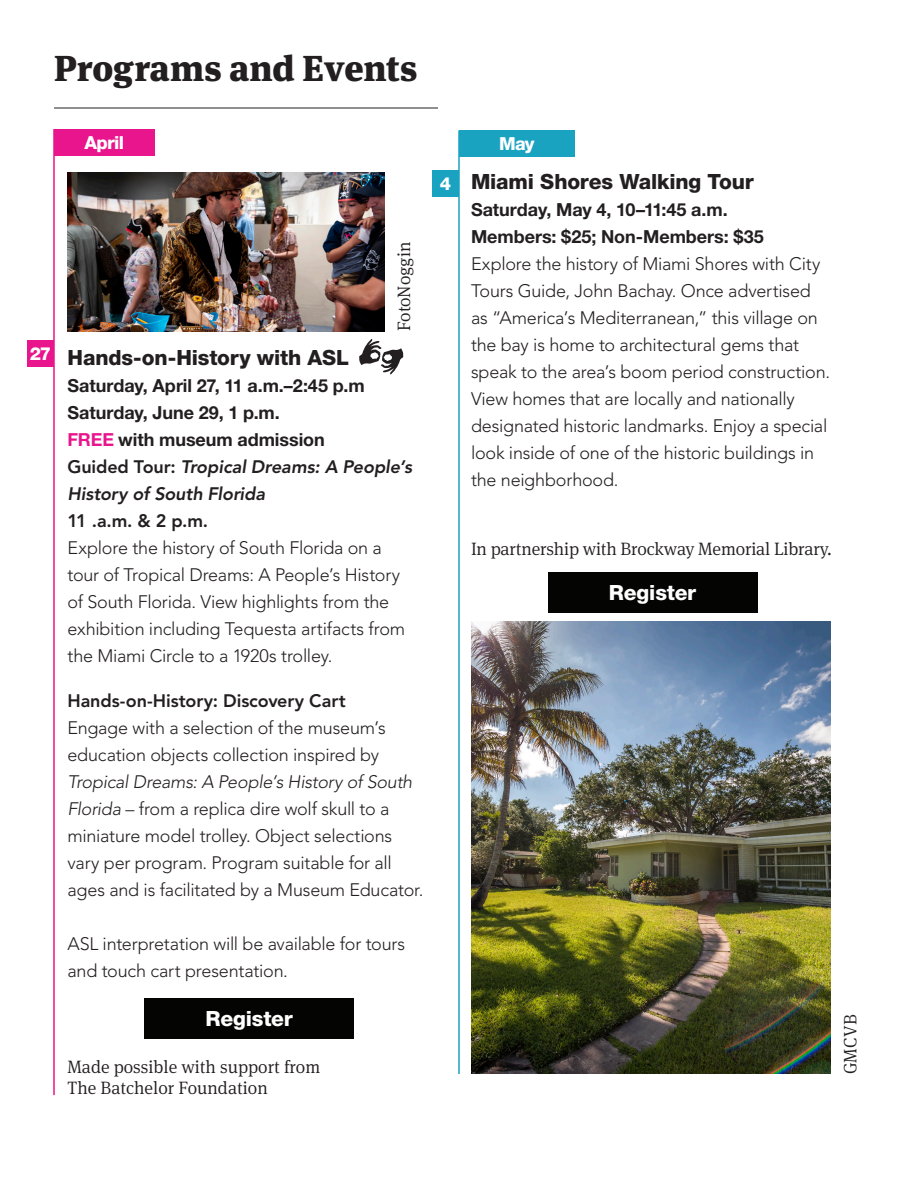
<style>
.page{position:relative;width:918px;height:1188px;background:#fff}
.page>*{position:absolute;margin:0;border:0;box-sizing:border-box;transform-origin:0 0}
.t1{font:900 36px "Meta Serif Pro";color:#231f20}
.t2{font:800 21px "Helvetica Neue LT Std";letter-spacing:-.01em;color:#231f20}
.t3{font:800 21px "Helvetica Neue LT Std";letter-spacing:-.01em;color:#fff}
.t4{font:300 18px/27px "Avenir LT Std";letter-spacing:-.015em;color:#231f20}
.t5{font:700 18px "Helvetica Neue LT Std";color:#231f20}
.t6{font:300 18px/21.6px "Meta Serif Pro";letter-spacing:-.005em;color:#231f20}
.t7{font:italic 800 18px/27px "Avenir LT Std";letter-spacing:-.005em;color:#231f20}
.t8{font:800 18px "Avenir LT Std";letter-spacing:-.005em;color:#231f20}
.t9{font:800 18px "Helvetica Neue LT Std";letter-spacing:-.04em;color:#fff}
.s1{color:#e8158c}
.s2{font-style:normal}
.s3{font-weight:800}
.s4{font-style:italic}
</style>
<div class="page">
<svg style="left:359px;top:338px;width:45px;height:37px"></svg>
<div style="left:144px;top:999px;width:210px;height:40px;background:#040503"></div>
<hr style="left:54px;top:108px;width:384px;height:1px;background:#231f20">
<hr style="left:53px;top:129px;width:2px;height:966px;background:#e8158c">
<div style="left:27px;top:340px;width:27px;height:27px;background:#e8158c"></div>
<div style="left:54px;top:129px;width:100px;height:27px;background:#e8158c"></div>
<div style="left:548px;top:572px;width:209px;height:40px;background:#040503"></div>
<hr style="left:458px;top:130px;width:2px;height:944px;background:#1aa3c1">
<div style="left:432px;top:170px;width:27px;height:27px;background:#1aa3c1"></div>
<div style="left:459px;top:130px;width:116px;height:28px;background:#1aa3c1"></div>
<img style="left:471px;top:621px;width:360px;height:453px">
<img style="left:68px;top:173px;width:316px;height:159px">
<p class="t1" style="left:54px;top:38px;width:365px">Programs and Events</p>
<p class="t9" style="left:84px;top:132px;width:41px">April</p>
<p class="t9" style="left:440px;top:173px;width:13px">4</p>
<p class="t9" style="left:30px;top:343px;width:23px">27</p>
<p class="t6" style="left:392px;top:331px;width:91px;rotate:-90deg">FotoNoggin</p>
<p class="t2" style="left:68px;top:345px;width:283px">Hands-on-History with ASL</p>
<p class="t5" style="left:68px;top:374px;width:299px">Saturday, April 27, 11 a.m.–2:45 p.m</p>
<p class="t5" style="left:68px;top:401px;width:214px">Saturday, June 29, 1 p.m.</p>
<p class="t5" style="left:68px;top:428px;width:259px"><span class="s1">FREE</span> with museum admission</p>
<p class="t7" style="left:68px;top:453px;width:346px"><span class="s2">Guided Tour:</span> Tropical Dreams: A People’s<br>History of South Florida</p>
<p class="t4" style="left:68px;top:507px;width:339px"><span class="s3">11 .a.m. &amp; 2 p.m.<br></span>Explore the history of South Florida on a tour of Tropical Dreams: A People’s History of South Florida. View highlights from the exhibition including Tequesta artifacts from the Miami Circle to a 1920s trolley.</p>
<p class="t8" style="left:68px;top:690px;width:280px">Hands-on-History: Discovery Cart</p>
<p class="t4" style="left:68px;top:714px;width:357px">Engage with a selection of the museum’s education objects collection inspired by <span class="s4">Tropical Dreams: A People’s History of South Florida</span> – from a replica dire wolf skull to a miniature model trolley. Object selections vary per program. Program suitable for all ages and is facilitated by a Museum Educator.</p>
<p class="t4" style="left:68px;top:930px;width:339px">ASL interpretation will be available for tours and touch cart presentation.</p>
<p class="t3" style="left:205px;top:1006px;width:89px">Register</p>
<p class="t6" style="left:68px;top:1055px;width:254px">Made possible with support from<br>The Batchelor Foundation</p>
<p class="t9" style="left:499px;top:133px;width:37px">May</p>
<p class="t2" style="left:471px;top:169px;width:284px">Miami Shores Walking Tour</p>
<p class="t5" style="left:471px;top:198px;width:258px">Saturday, May 4, 10–11:45 a.m.</p>
<p class="t5" style="left:471px;top:225px;width:294px">Members: $25; Non-Members: $35</p>
<p class="t4" style="left:471px;top:250px;width:361px">Explore the history of Miami Shores with City Tours Guide, John Bachay. Once advertised as “America’s Mediterranean,” this village on the bay is home to architectural gems that speak to the area’s boom period construction.<br>View homes that are locally and nationally designated historic landmarks. Enjoy a special look inside of one of the historic buildings in the neighborhood.</p>
<p class="t6" style="left:471px;top:537px;width:362px">In partnership with Brockway Memorial Library.</p>
<p class="t3" style="left:609px;top:580px;width:89px">Register</p>
<p class="t6" style="left:839px;top:1074px;width:61px;rotate:-90deg">GMCVB</p>
</div>
